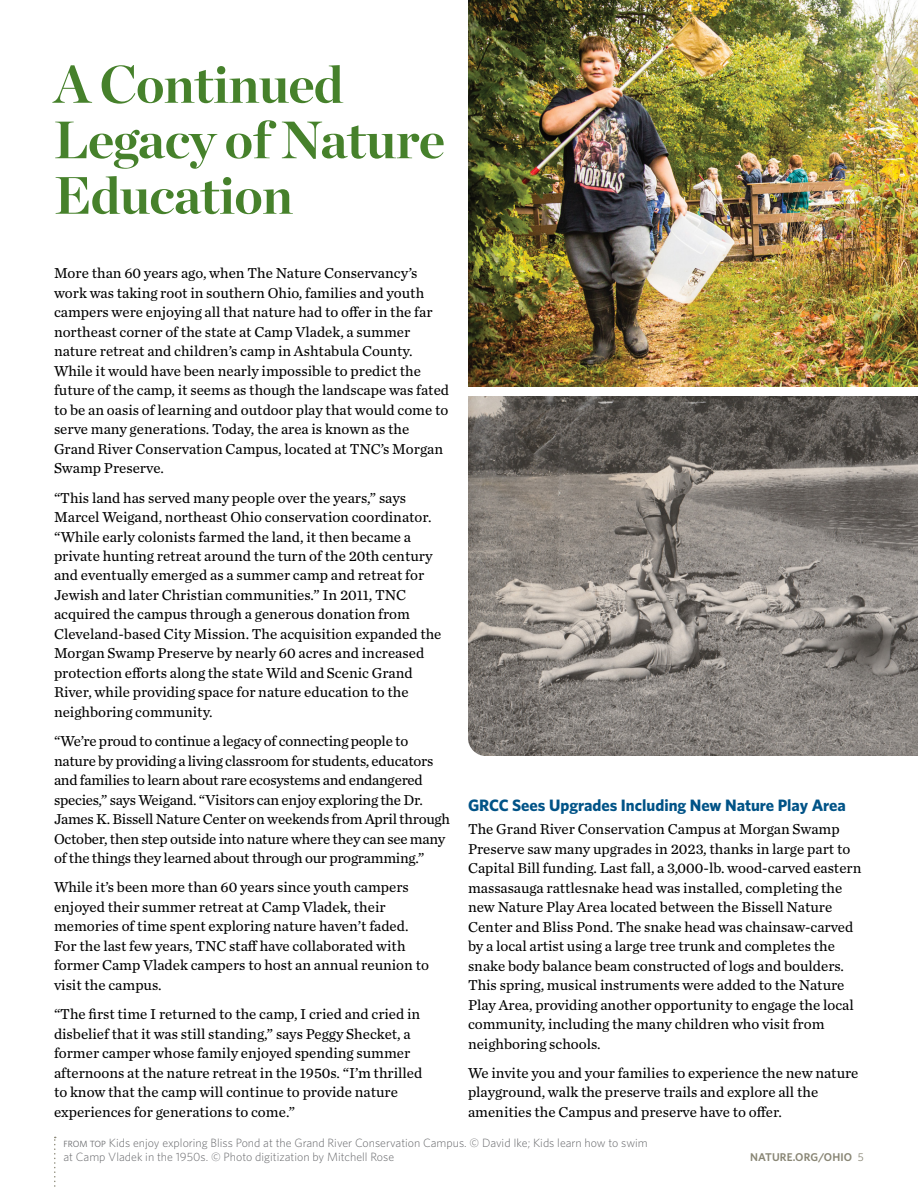
<style>
.page{position:relative;width:918px;height:1188px;background:#fff}
.page>*{position:absolute;margin:0;border:0;box-sizing:border-box;transform-origin:0 0}
.t1{font:700 52.5px/55.5px "Chronicle Display";letter-spacing:-.015em;color:#46812b}
.t2{font:700 16.5px "Whitney";color:#005387}
.t3{font:15px/19.5px "Chronicle Text G2";color:#000}
.t4{font:300 12px/14.2px "Whitney";color:#67686b}
.t5{font:600 11.25px "Whitney";letter-spacing:.01em;color:#898675}
.s1{font-weight:400;font-size:9px}
.s2{font-weight:400}
</style>
<div class="page">
<img style="left:468px;top:0;width:450px;height:387px">
<img style="left:468px;top:396px;width:450px;height:360px">
<svg style="left:54px;top:1137px;width:2px;height:50px"></svg>
<h1 class="t1" style="left:54px;top:53px;width:393px">A Continued<br>Legacy of Nature<br>Education</h1>
<p class="t3" style="left:54px;top:263px;width:397px">More than 60 years ago, when The Nature Conservancy’s work was taking root in southern Ohio, families and youth campers were enjoying all that nature had to offer in the far northeast corner of the state at Camp Vladek, a summer nature retreat and children’s camp in Ashtabula County.<br>While it would have been nearly impossible to predict the future of the camp, it seems as though the landscape was fated to be an oasis of learning and outdoor play that would come to serve many generations. Today, the area is known as the Grand River Conservation Campus, located at TNC’s Morgan Swamp Preserve.</p>
<p class="t3" style="left:54px;top:487px;width:389px">“This land has served many people over the years,” says Marcel Weigand, northeast Ohio conservation coordinator. “While early colonists farmed the land, it then became a private hunting retreat around the turn of the 20th century and eventually emerged as a summer camp and retreat for Jewish and later Christian communities.” In 2011, TNC acquired the campus through a generous donation from Cleveland-based City Mission. The acquisition expanded the Morgan Swamp Preserve by nearly 60 acres and increased protection efforts along the state Wild and Scenic Grand River, while providing space for nature education to the neighboring community.</p>
<p class="t3" style="left:54px;top:731px;width:398px">“We’re proud to continue a legacy of connecting people to nature by providing a living classroom for students, educators and families to learn about rare ecosystems and endangered species,” says Weigand. “Visitors can enjoy exploring the Dr.<br>James K. Bissell Nature Center on weekends from April through October, then step outside into nature where they can see many of the things they learned about through our programming.”</p>
<p class="t3" style="left:54px;top:877px;width:377px">While it’s been more than 60 years since youth campers enjoyed their summer retreat at Camp Vladek, their memories of time spent exploring nature haven’t faded.<br>For the last few years, TNC staff have collaborated with former Camp Vladek campers to host an annual reunion to visit the campus.</p>
<p class="t3" style="left:54px;top:1004px;width:370px">“The first time I returned to the camp, I cried and cried in disbelief that it was still standing,” says Peggy Shecket, a former camper whose family enjoyed spending summer afternoons at the nature retreat in the 1950s. “I’m thrilled to know that the camp will continue to provide nature experiences for generations to come.”</p>
<p class="t2" style="left:468px;top:794px;width:380px">GRCC Sees Upgrades Including New Nature Play Area</p>
<p class="t3" style="left:468px;top:818px;width:395px">The Grand River Conservation Campus at Morgan Swamp Preserve saw many upgrades in 2023, thanks in large part to Capital Bill funding. Last fall, a 3,000-lb. wood-carved eastern massasauga rattlesnake head was installed, completing the new Nature Play Area located between the Bissell Nature Center and Bliss Pond. The snake head was chainsaw-carved by a local artist using a large tree trunk and completes the snake body balance beam constructed of logs and boulders.<br>This spring, musical instruments were added to the Nature Play Area, providing another opportunity to engage the local community, including the many children who visit from neighboring schools.</p>
<p class="t3" style="left:468px;top:1062px;width:392px">We invite you and your families to experience the new nature playground, walk the preserve trails and explore all the amenities the Campus and preserve have to offer.</p>
<p class="t4" style="left:63px;top:1135px;width:586px"><span class="s1">FROM TOP</span> Kids enjoy exploring Bliss Pond at the Grand River Conservation Campus. © David Ike; Kids learn how to swim at Camp Vladek in the 1950s. © Photo digitization by Mitchell Rose</p>
<p class="t5" style="left:750px;top:1150px;width:115px">NATURE.ORG/OHIO <span class="s2">5</span></p>
</div>
